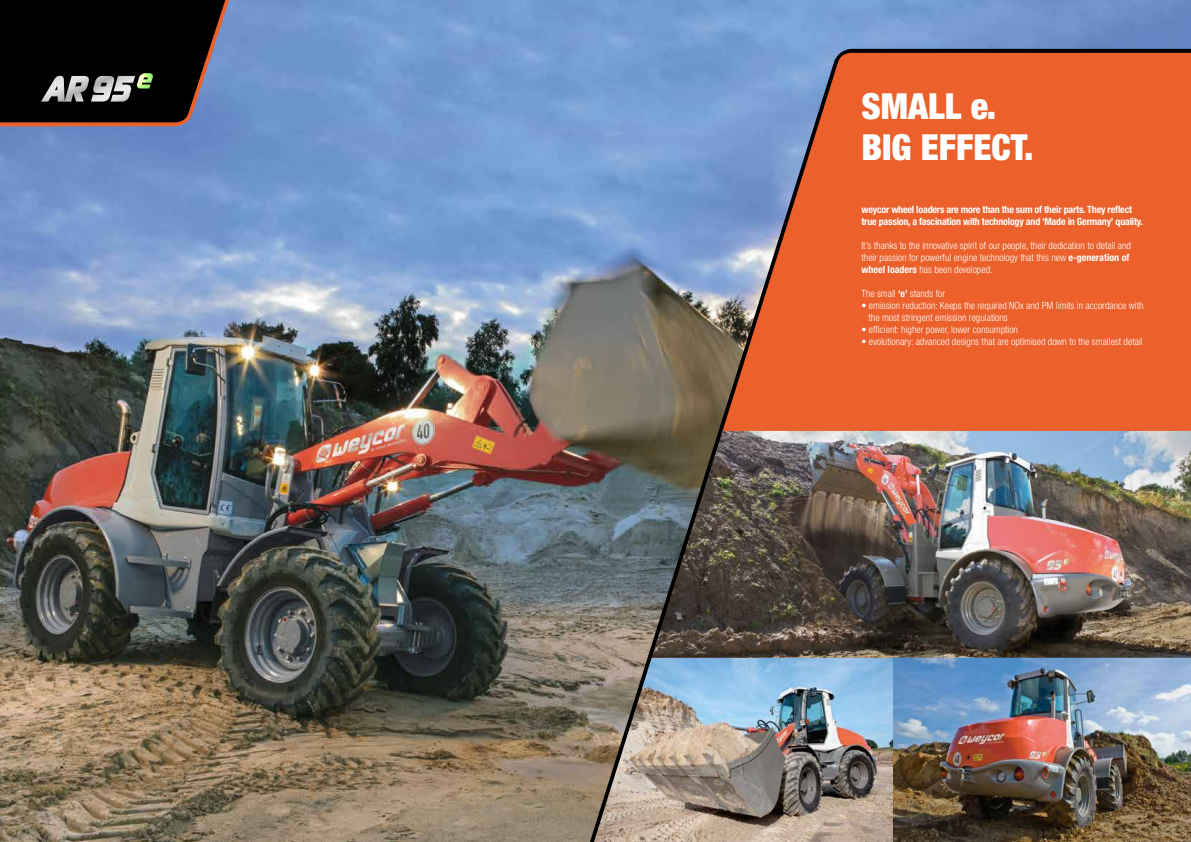
<style>
.page{position:relative;width:1191px;height:842px;background:#fff}
.page>*{position:absolute;margin:0;border:0;box-sizing:border-box;transform-origin:0 0}
.t1{font:900 condensed 36px/41px "Helvetica Neue";color:#fff}
.t2{font:300 condensed 10px/12px "Helvetica Neue";color:#fff}
.t3{font:700 condensed 10px/12px "Helvetica Neue";letter-spacing:-.02em;color:#fff}
.s1{font-weight:700}
</style>
<div class="page">
<img style="left:0;top:0;width:1191px;height:842px">
<img style="left:570px;top:46px;width:621px;height:796px">
<svg style="left:0;top:0;width:242px;height:138px;background:#282a35"></svg>
<img style="left:137px;top:73px;width:16px;height:15px">
<h1 class="t1" style="left:861px;top:85px;width:174px">SMALL e.<br>BIG EFFECT.</h1>
<p class="t3" style="left:861px;top:203px;width:283px">weycor wheel loaders are more than the sum of their parts. They reflect true passion, a fascination with technology and ‘Made in Germany’ quality.</p>
<p class="t2" style="left:861px;top:239px;width:271px">It’s thanks to the innovative spirit of our people, their dedication to detail and their passion for powerful engine technology that this new <span class="s1">e-generation of wheel loaders</span> has been developed.</p>
<p class="t2" style="left:861px;top:287px;width:85px">The small <span class="s1">‘e’</span> stands for</p>
<p class="t2" style="left:868px;top:299px;width:276px;text-indent:-7px">• emission reduction: Keeps the required NOx and PM limits in accordance with the most stringent emission regulations</p>
<p class="t2" style="left:861px;top:323px;width:158px">• efficient: higher power, lower consumption</p>
<p class="t2" style="left:861px;top:335px;width:283px">• evolutionary: advanced designs that are optimised down to the smallest detail</p>
</div>
